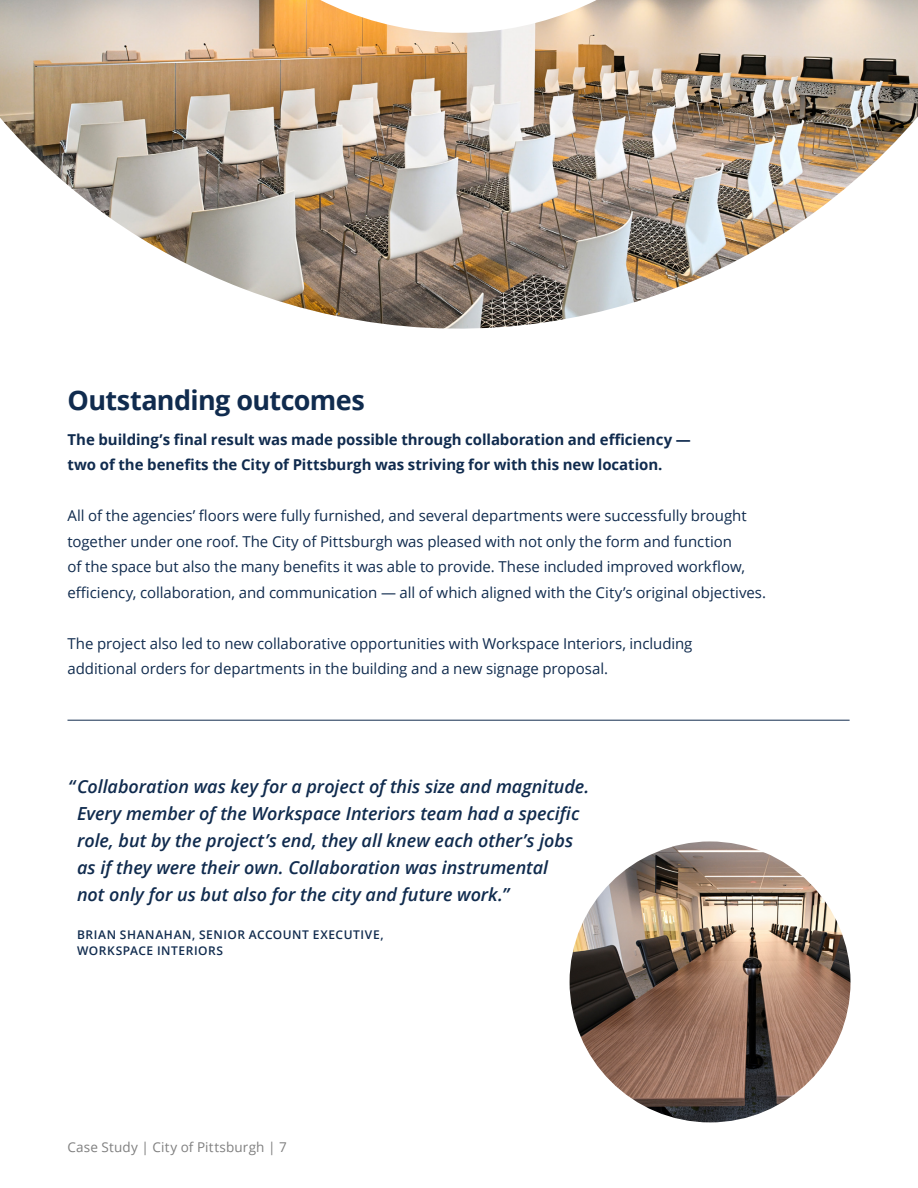
<style>
.page{position:relative;width:918px;height:1188px;background:#fff}
.page>*{position:absolute;margin:0;border:0;box-sizing:border-box;transform-origin:0 0}
.t1{font:700 27px "Open Sans";letter-spacing:-.025em;color:#102b4e}
.t2{font:italic 600 18px/27px "Open Sans";color:#102b4e}
.t3{font:15px/25.5px "Open Sans";letter-spacing:-.005em;color:#102b4e}
.t4{font:700 15px/25.5px "Open Sans";letter-spacing:-.005em;color:#102b4e}
.t5{font:13.5px "Open Sans";letter-spacing:.015em;color:#808080}
.t6{font:600 12px/16.5px "Open Sans";letter-spacing:.045em;color:#102b4e}
</style>
<div class="page">
<img style="left:0;top:0;width:918px;height:329px">
<img style="left:570px;top:842px;width:280px;height:280px;border-radius:140px">
<hr style="left:68px;top:720px;width:782px;height:1px;background:#102b4e">
<h1 class="t1" style="left:68px;top:381px;width:299px">Outstanding outcomes</h1>
<p class="t4" style="left:68px;top:426px;width:625px">The building’s final result was made possible through collaboration and efficiency — two of the benefits the City of Pittsburgh was striving for with this new location.</p>
<p class="t3" style="left:68px;top:503px;width:700px">All of the agencies’ floors were fully furnished, and several departments were successfully brought together under one roof. The City of Pittsburgh was pleased with not only the form and function<br>of the space but also the many benefits it was able to provide. These included improved workflow, efficiency, collaboration, and communication — all of which aligned with the City’s original objectives.</p>
<p class="t3" style="left:68px;top:630px;width:626px">The project also led to new collaborative opportunities with Workspace Interiors, including additional orders for departments in the building and a new signage proposal.</p>
<p class="t2" style="left:77px;top:773px;width:514px;text-indent:-9px">“Collaboration was key for a project of this size and magnitude.<br>Every member of the Workspace Interiors team had a specific role, but by the project’s end, they all knew each other’s jobs as if they were their own. Collaboration was instrumental<br>not only for us but also for the city and future work.”</p>
<p class="t6" style="left:77px;top:926px;width:308px">BRIAN SHANAHAN, SENIOR ACCOUNT EXECUTIVE,<br>WORKSPACE INTERIORS</p>
<p class="t5" style="left:68px;top:1138px;width:221px">Case Study | City of Pittsburgh | 7</p>
</div>
